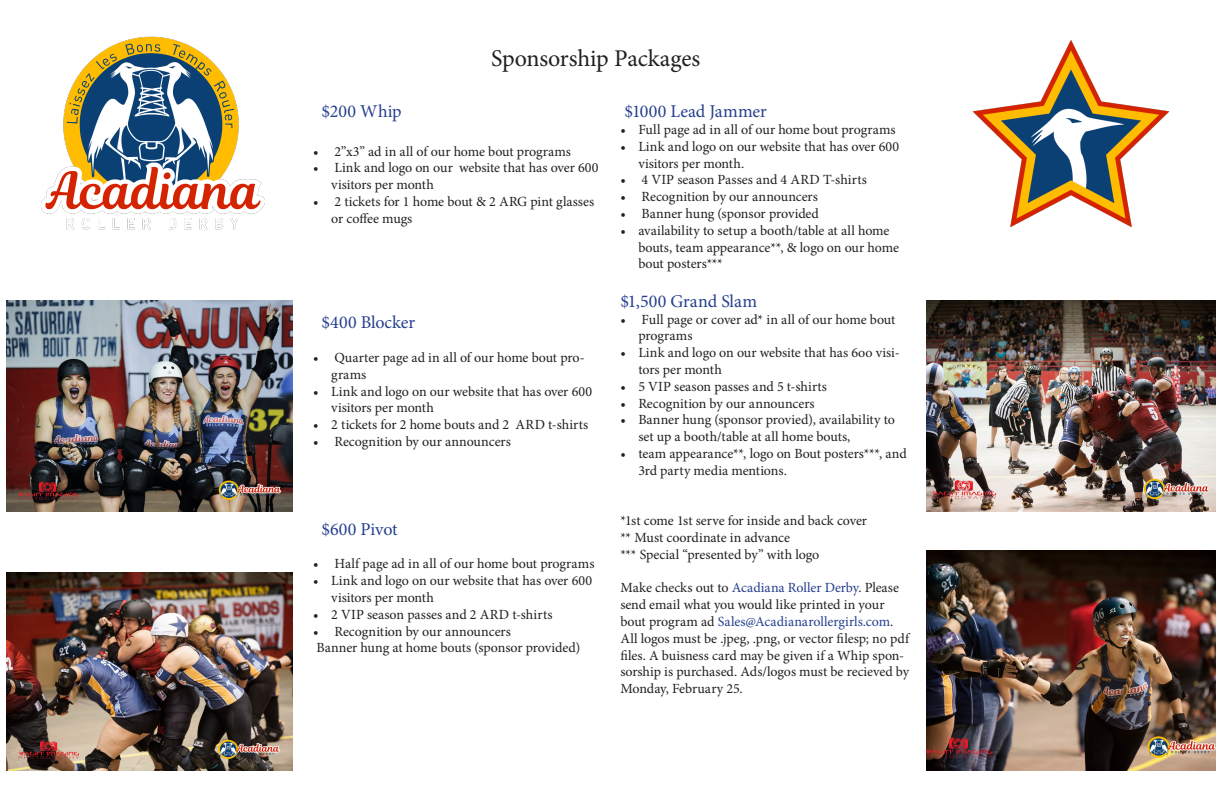
<style>
.page{position:relative;width:1224px;height:792px;background:#fff}
.page>*{position:absolute;margin:0;border:0;box-sizing:border-box;transform-origin:0 0}
.t1{font:24px "Minion Pro";letter-spacing:-.005em;color:#231f20}
.t2{font:18px "Minion Pro";color:#253f8e}
.t3{font:14px/16.8px "Minion Pro";letter-spacing:-.005em;color:#231f20}
.s1{color:#253f8e}
</style>
<div class="page">
<img style="left:7px;top:301px;width:285px;height:211px">
<img style="left:926px;top:551px;width:290px;height:219px">
<img style="left:7px;top:572px;width:285px;height:198px">
<img style="left:41px;top:36px;width:224px;height:194px">
<img style="left:972px;top:40px;width:198px;height:187px">
<img style="left:926px;top:301px;width:290px;height:211px">
<p class="t1" style="left:491px;top:42px;width:211px">Sponsorship Packages</p>
<p class="t2" style="left:321px;top:99px;width:82px">$200 Whip</p>
<p class="t3" style="left:313px;top:143px;width:259px">• 2”x3” ad in all of our home bout programs</p>
<p class="t3" style="left:331px;top:160px;width:269px;text-indent:-18px">• Link and logo on our website that has over 600 visitors per month</p>
<p class="t3" style="left:331px;top:193px;width:264px;text-indent:-18px">• 2 tickets for 1 home bout &amp; 2 ARG pint glasses or coffee mugs</p>
<p class="t2" style="left:321px;top:311px;width:95px">$400 Blocker</p>
<p class="t3" style="left:331px;top:349px;width:255px;text-indent:-18px">• Quarter page ad in all of our home bout pro&shy;grams</p>
<p class="t3" style="left:331px;top:383px;width:262px;text-indent:-18px">• Link and logo on our website that has over 600 visitors per month</p>
<p class="t3" style="left:313px;top:416px;width:277px">• 2 tickets for 2 home bouts and 2 ARD t-shirts</p>
<p class="t3" style="left:313px;top:433px;width:199px">• Recognition by our announcers</p>
<p class="t2" style="left:321px;top:517px;width:78px">$600 Pivot</p>
<p class="t3" style="left:313px;top:556px;width:283px">• Half page ad in all of our home bout programs</p>
<p class="t3" style="left:331px;top:572px;width:262px;text-indent:-18px">• Link and logo on our website that has over 600 visitors per month</p>
<p class="t3" style="left:313px;top:606px;width:241px">• 2 VIP season passes and 2 ARD t-shirts</p>
<p class="t3" style="left:313px;top:623px;width:199px">• Recognition by our announcers</p>
<p class="t3" style="left:316px;top:640px;width:265px">Banner hung at home bouts (sponsor provided)</p>
<p class="t2" style="left:624px;top:99px;width:144px">$1000 Lead Jammer</p>
<p class="t3" style="left:620px;top:121px;width:277px">• Full page ad in all of our home bout programs</p>
<p class="t3" style="left:638px;top:138px;width:262px;text-indent:-18px">• Link and logo on our website that has over 600 visitors per month.</p>
<p class="t3" style="left:620px;top:172px;width:248px">• 4 VIP season Passes and 4 ARD T-shirts</p>
<p class="t3" style="left:620px;top:188px;width:199px">• Recognition by our announcers</p>
<p class="t3" style="left:620px;top:205px;width:200px">• Banner hung (sponsor provided</p>
<p class="t3" style="left:638px;top:222px;width:262px;text-indent:-18px">• availability to setup a booth/table at all home bouts, team appearance**, &amp; logo on our home bout posters***</p>
<p class="t2" style="left:620px;top:289px;width:138px">$1,500 Grand Slam</p>
<p class="t3" style="left:638px;top:311px;width:259px;text-indent:-18px">• Full page or cover ad* in all of our home bout programs</p>
<p class="t3" style="left:638px;top:344px;width:263px;text-indent:-18px">• Link and logo on our website that has 6oo visi&shy;tors per month</p>
<p class="t3" style="left:620px;top:378px;width:208px">• 5 VIP season passes and 5 t-shirts</p>
<p class="t3" style="left:620px;top:395px;width:196px">• Recognition by our announcers</p>
<p class="t3" style="left:638px;top:412px;width:258px;text-indent:-18px">• Banner hung (sponsor provied), availability to set up a booth/table at all home bouts,</p>
<p class="t3" style="left:638px;top:445px;width:270px;text-indent:-18px">• team appearance**, logo on Bout posters***, and<br>3rd party media mentions.</p>
<p class="t3" style="left:620px;top:512px;width:248px">*1st come 1st serve for inside and back cover</p>
<p class="t3" style="left:620px;top:529px;width:171px">** Must coordinate in advance</p>
<p class="t3" style="left:620px;top:546px;width:201px">*** Special “presented by” with logo</p>
<p class="t3" style="left:620px;top:580px;width:290px">Make checks out to <span class="s1">Acadiana Roller Derby</span>. Please send email what you would like printed in your bout program ad <span class="s1">Sales@Acadianarollergirls.com</span>.<br>All logos must be .jpeg, .png, or vector filesp; no pdf files. A buisness card may be given if a Whip spon&shy;sorship is purchased. Ads/logos must be recieved by Monday, February 25.</p>
</div>
